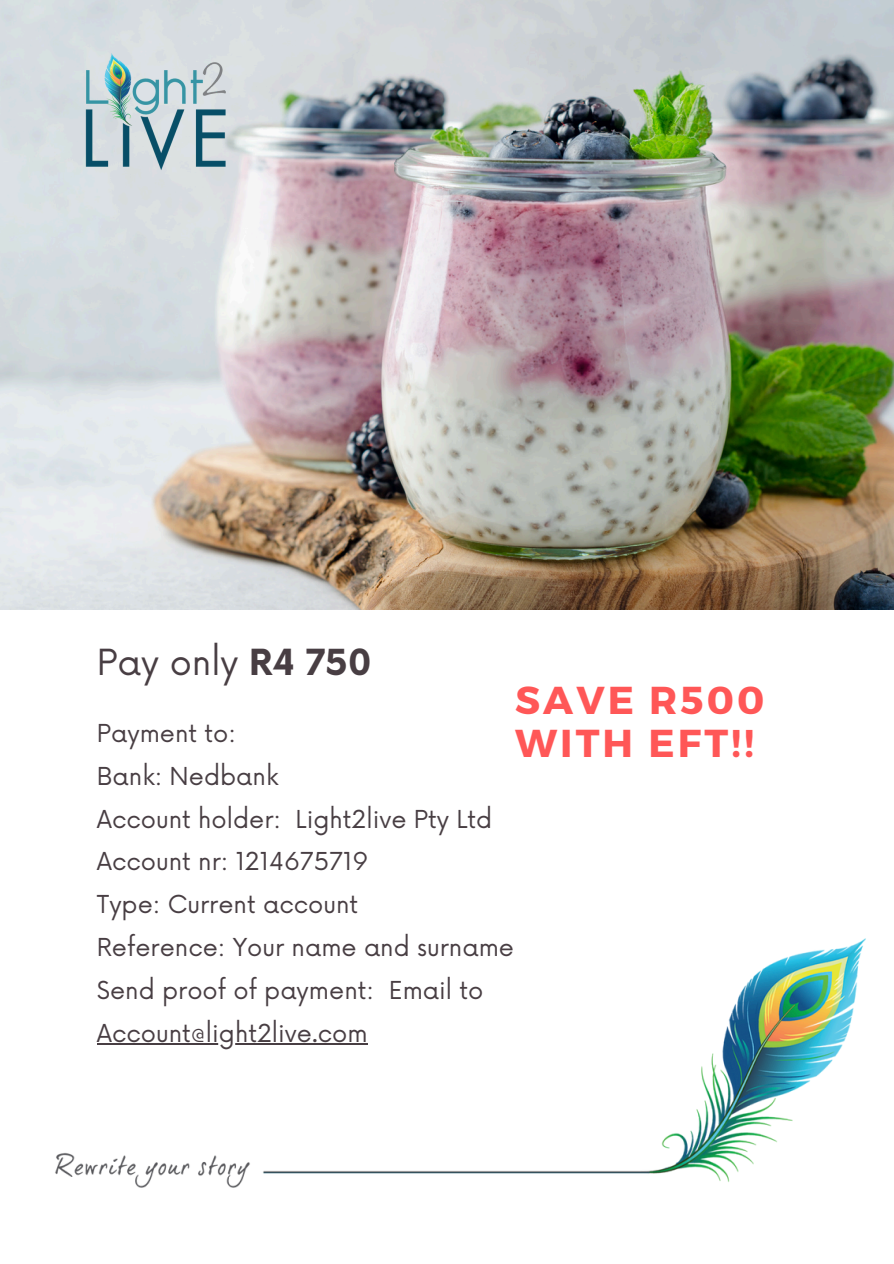
<style>
.page{position:relative;width:894px;height:1264px;background:#fff}
.page>*{position:absolute;margin:0;border:0;box-sizing:border-box;transform-origin:0 0}
.t1{font:700 38.85px/42.9px "Montserrat";letter-spacing:.08em;color:#ff5757}
.t2{font:35.1px "Now";color:#483e43}
.t3{font:24.15px/42.8px "Now";color:#483e43}
.s1{font-weight:700}
</style>
<div class="page">
<img style="left:0;top:0;width:893px;height:610px">
<img style="left:55px;top:938px;width:811px;height:250px">
<img style="left:57px;top:50px;width:200px;height:121px">
<hr style="left:97px;top:1043px;width:270px;height:1px;background:#483e43">
<p class="t2" style="left:97px;top:642px;width:276px">Pay only <span class="s1">R4 750</span></p>
<p class="t3" style="left:97px;top:713px;width:141px">Payment to:</p>
<p class="t3" style="left:97px;top:755px;width:183px">Bank: Nedbank</p>
<p class="t3" style="left:97px;top:798px;width:397px">Account holder: Light2live Pty Ltd</p>
<p class="t3" style="left:97px;top:841px;width:273px">Account nr: 1214675719</p>
<p class="t3" style="left:97px;top:884px;width:263px">Type: Current account</p>
<p class="t3" style="left:97px;top:927px;width:418px">Reference: Your name and surname</p>
<p class="t3" style="left:97px;top:970px;width:388px">Send proof of payment: Email to<br>Account@light2live.com</p>
<h1 class="t1" style="left:515px;top:677px;width:251px">SAVE R500<br>WITH EFT!!</h1>
</div>
